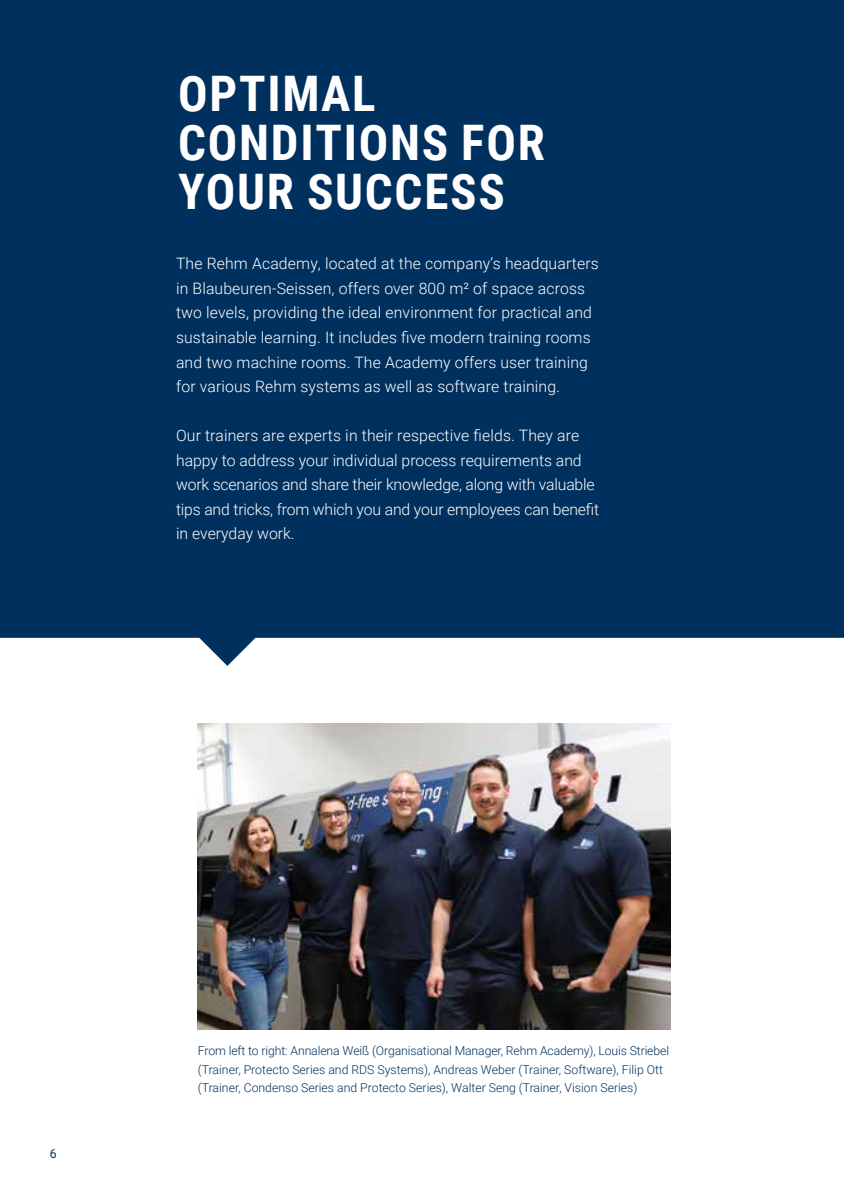
<style>
.page{position:relative;width:844px;height:1191px;background:#fff}
.page>*{position:absolute;margin:0;border:0;box-sizing:border-box;transform-origin:0 0}
.t1{font:700 49px/49px "Roboto Condensed";letter-spacing:.035em;color:#fff}
.t2{font:300 15.75px/24.5px "Roboto";letter-spacing:.01em;color:#fff}
.t3{font:300 12.25px/18.4px "Roboto";color:#00305d}
.t4{font:12.25px "Roboto";color:#00305d}
</style>
<div class="page">
<div style="left:0;top:0;width:843px;height:666px;background:#00305d"></div>
<img style="left:198px;top:723px;width:472px;height:307px">
<h1 class="t1" style="left:178px;top:67px;width:368px">OPTIMAL<br>CONDITIONS FOR<br>YOUR SUCCESS</h1>
<p class="t2" style="left:176px;top:251px;width:424px">The Rehm Academy, located at the company‘s headquarters in Blaubeuren-Seissen, offers over 800 m² of space across two levels, providing the ideal environment for practical and sustainable learning. It includes five modern training rooms and two machine rooms. The Academy offers user training for various Rehm systems as well as software training.</p>
<p class="t2" style="left:176px;top:422px;width:424px">Our trainers are experts in their respective fields. They are happy to address your individual process requirements and work scenarios and share their knowledge, along with valuable tips and tricks, from which you and your employees can benefit in everyday work.</p>
<p class="t4" style="left:50px;top:1145px;width:8px">6</p>
<p class="t3" style="left:198px;top:1041px;width:472px">From left to right: Annalena Weiß (Organisational Manager, Rehm Academy), Louis Striebel (Trainer, Protecto Series and RDS Systems), Andreas Weber (Trainer, Software), Filip Ott (Trainer, Condenso Series and Protecto Series), Walter Seng (Trainer, Vision Series)</p>
</div>
